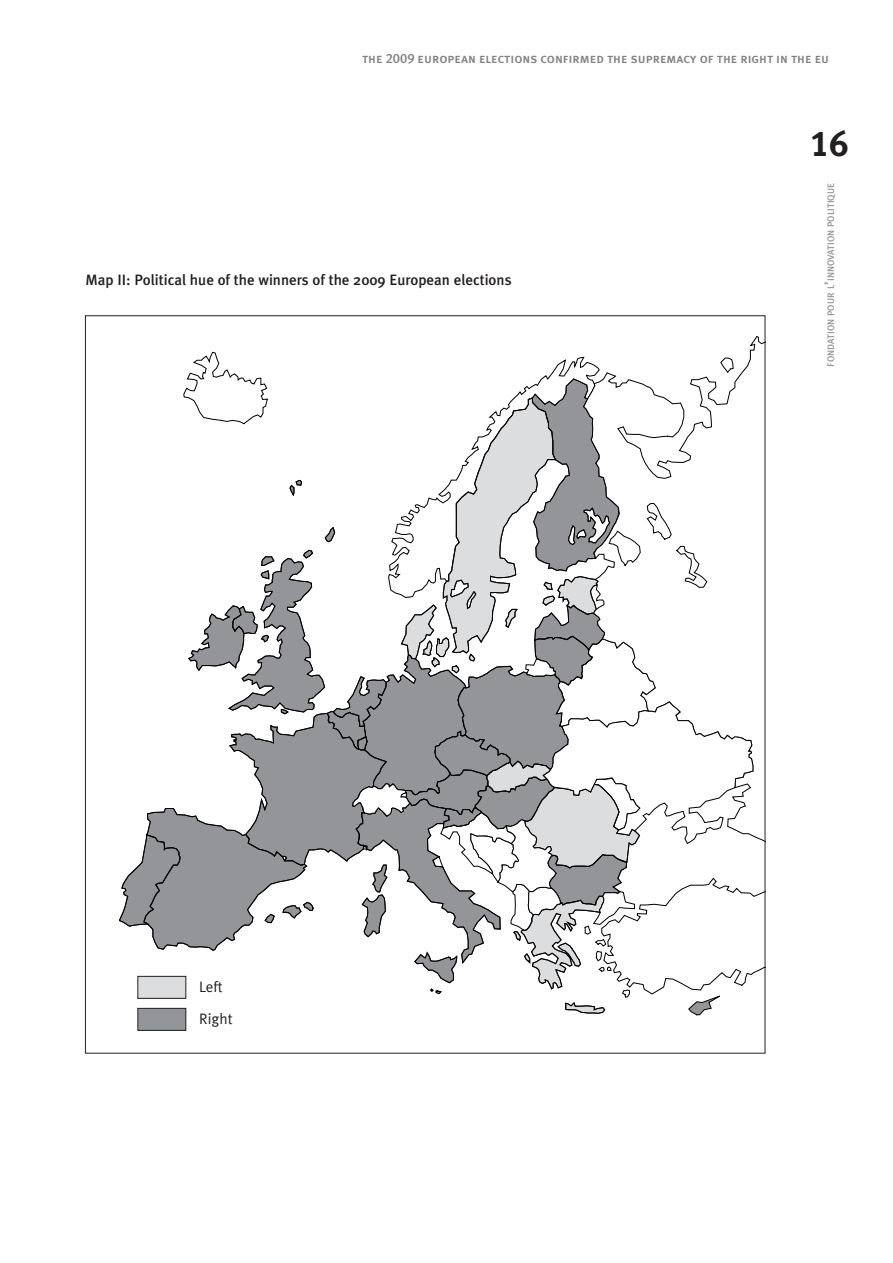
<style>
.page{position:relative;width:893px;height:1263px;background:#fff}
.page>*{position:absolute;margin:0;border:0;box-sizing:border-box;transform-origin:0 0}
.t1{font:36px "Meta Plus Bold Caps";color:#231f20}
.t2{font:15.15px "Meta Plus Normal";color:#231f20}
.t3{font:500 15px "Meta Plus";color:#231f20}
.t4{font:13.5px "Meta Plus Medium Caps";color:#808285}
.t5{font:500 9.45px "Meta Plus";color:#939598}
.s1{font-size:13.5px}
</style>
<div class="page">
<div style="left:138px;top:1008px;width:48px;height:22px;background:#939598"></div>
<svg style="left:119px;top:352px;width:644px;height:663px"></svg>
<p class="t4" style="left:362px;top:51px;width:469px">the 2009 european elections confirmed the supremacy of the right in the eu</p>
<p class="t3" style="left:85px;top:271px;width:428px">Map II: Political hue of the winners of the 2009 European elections</p>
<p class="t2" style="left:199px;top:978px;width:25px">Left</p>
<p class="t2" style="left:199px;top:1010px;width:35px">Right</p>
<h1 class="t1" style="left:810px;top:122px;width:19px">16</h1>
<p class="t5" style="left:826px;top:367px;width:185px;rotate:-90deg">fondation pour l<span class="s1">’</span>innovation politique</p>
</div>
